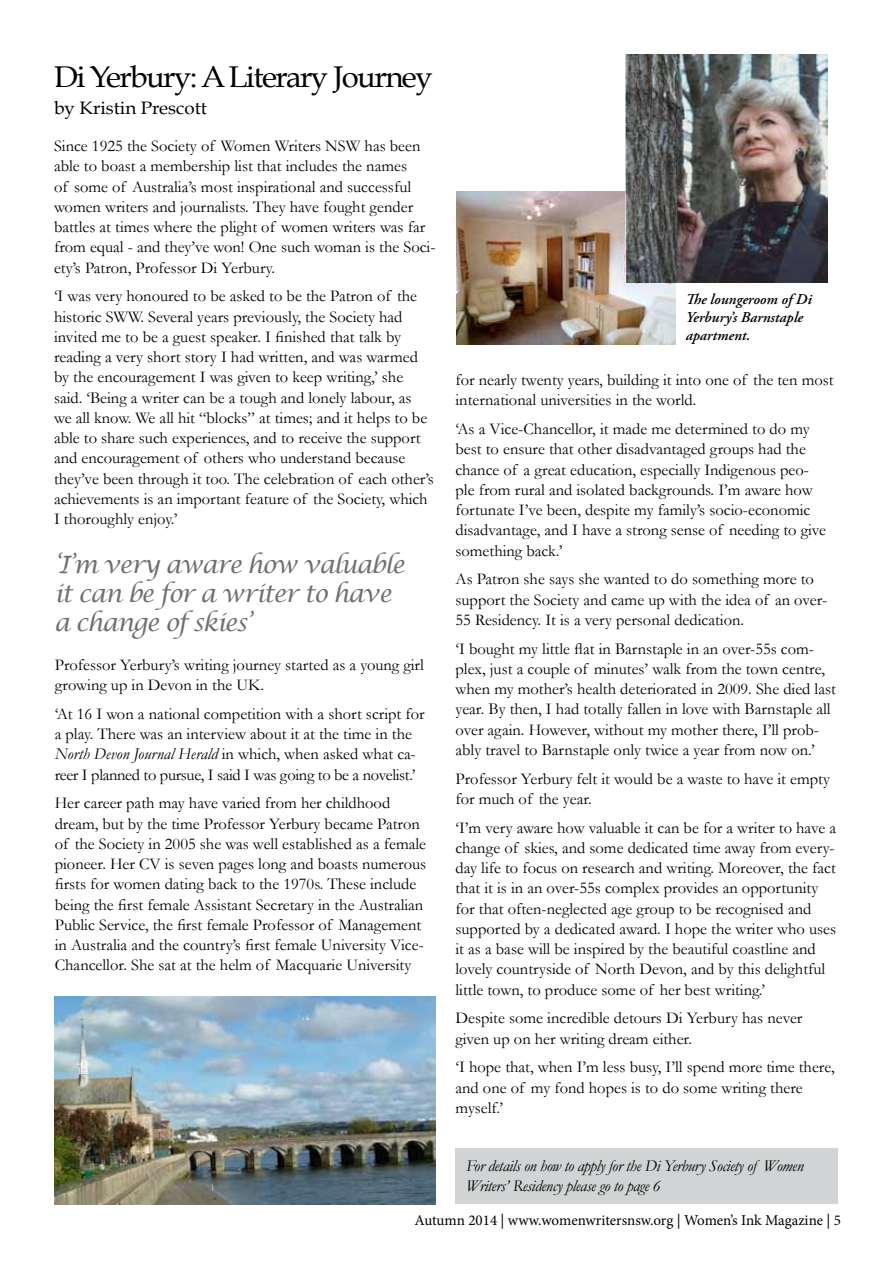
<style>
.page{position:relative;width:893px;height:1263px;background:#fff}
.page>*{position:absolute;margin:0;border:0;box-sizing:border-box;transform-origin:0 0}
.t1{font:30px "Book Antiqua";letter-spacing:-.05em;color:#000;scale:1.04 1}
.t2{font:italic 24px/28.8px "Lucida Calligraphy";letter-spacing:-.05em;color:#6f7073}
.t3{font:18px "Book Antiqua";color:#000;scale:1.04 1}
.t4{font:16.5px/20.2px "Garamond";color:#000}
.t5{font:italic 16.5px/19.8px "Garamond";letter-spacing:-.02em;color:#000}
.t6{font:15px "Minion Pro";letter-spacing:-.005em;color:#000}
.t7{font:italic 600 15px/18px "Adobe Garamond Pro";color:#000}
.s1{font-style:italic}
</style>
<div class="page">
<div style="left:455px;top:1149px;width:383px;height:55px;background:#d1d3d4"></div>
<img style="left:54px;top:996px;width:381px;height:208px">
<img style="left:456px;top:191px;width:219px;height:154px">
<img style="left:625px;top:54px;width:202px;height:229px">
<h1 class="t1" style="left:54px;top:58px;width:366px">Di Yerbury: A Literary Journey</h1>
<p class="t3" style="left:54px;top:96px;width:149px">by Kristin Prescott</p>
<p class="t4" style="left:54px;top:136px;width:383px">Since 1925 the Society of Women Writers NSW has been able to boast a membership list that includes the names<br>of some of Australia’s most inspirational and successful women writers and journalists. They have fought gender battles at times where the plight of women writers was far from equal - and they’ve won! One such woman is the Soci&shy;ety’s Patron, Professor Di Yerbury.</p>
<p class="t4" style="left:54px;top:286px;width:381px">‘I was very honoured to be asked to be the Patron of the historic SWW. Several years previously, the Society had invited me to be a guest speaker. I finished that talk by reading a very short story I had written, and was warmed by the encouragement I was given to keep writing,’ she said. ‘Being a writer can be a tough and lonely labour, as<br>we all know. We all hit “blocks” at times; and it helps to be able to share such experiences, and to receive the support and encouragement of others who understand because they’ve been through it too. The celebration of each other’s achievements is an important feature of the Society, which I thoroughly enjoy.’</p>
<h2 class="t2" style="left:54px;top:551px;width:352px">‘I’m very aware how valuable it can be for a writer to have a change of skies’</h2>
<p class="t4" style="left:55px;top:654px;width:371px">Professor Yerbury’s writing journey started as a young girl growing up in Devon in the UK.</p>
<p class="t4" style="left:55px;top:703px;width:371px">‘At 16 I won a national competition with a short script for a play. There was an interview about it at the time in the <span class="s1">North Devon Journal Herald</span> in which, when asked what ca&shy;reer I planned to pursue, I said I was going to be a novelist.’</p>
<p class="t4" style="left:55px;top:793px;width:373px">Her career path may have varied from her childhood dream, but by the time Professor Yerbury became Patron of the Society in 2005 she was well established as a female pioneer. Her CV is seven pages long and boasts numerous firsts for women dating back to the 1970s. These include being the first female Assistant Secretary in the Australian Public Service, the first female Professor of Management in Australia and the country’s first female University Vice-Chancellor. She sat at the helm of Macquarie University</p>
<p class="t7" style="left:686px;top:291px;width:128px">The loungeroom of Di<br>Yerbury’s Barnstaple apartment.</p>
<p class="t4" style="left:455px;top:370px;width:380px">for nearly twenty years, building it into one of the ten most international universities in the world.</p>
<p class="t4" style="left:455px;top:419px;width:372px">‘As a Vice-Chancellor, it made me determined to do my best to ensure that other disadvantaged groups had the chance of a great education, especially Indigenous peo&shy;ple from rural and isolated backgrounds. I’m aware how fortunate I’ve been, despite my family’s socio-economic disadvantage, and I have a strong sense of needing to give something back.’</p>
<p class="t4" style="left:455px;top:569px;width:373px">As Patron she says she wanted to do something more to support the Society and came up with the idea of an over-<br>55 Residency. It is a very personal dedication.</p>
<p class="t4" style="left:455px;top:638px;width:382px">‘I bought my little flat in Barnstaple in an over-55s com&shy;plex, just a couple of minutes’ walk from the town centre, when my mother’s health deteriorated in 2009. She died last year. By then, I had totally fallen in love with Barnstaple all over again. However, without my mother there, I’ll prob&shy;ably travel to Barnstaple only twice a year from now on.’</p>
<p class="t4" style="left:455px;top:768px;width:376px">Professor Yerbury felt it would be a waste to have it empty for much of the year.</p>
<p class="t4" style="left:455px;top:817px;width:382px">‘I’m very aware how valuable it can be for a writer to have a change of skies, and some dedicated time away from every&shy;day life to focus on research and writing. Moreover, the fact that it is in an over-55s complex provides an opportunity for that often-neglected age group to be recognised and supported by a dedicated award. I hope the writer who uses it as a base will be inspired by the beautiful coastline and lovely countryside of North Devon, and by this delightful little town, to produce some of her best writing.’</p>
<p class="t4" style="left:455px;top:1008px;width:348px">Despite some incredible detours Di Yerbury has never given up on her writing dream either.</p>
<p class="t4" style="left:455px;top:1057px;width:381px">‘I hope that, when I’m less busy, I’ll spend more time there, and one of my fond hopes is to do some writing there myself.’</p>
<p class="t5" style="left:466px;top:1156px;width:339px">For details on how to apply for the Di Yerbury Society of Women<br>Writers’ Residency please go to page 6</p>
<p class="t6" style="left:415px;top:1210px;width:428px">Autumn 2014 | www.womenwritersnsw.org | Women’s Ink Magazine | 5</p>
</div>
